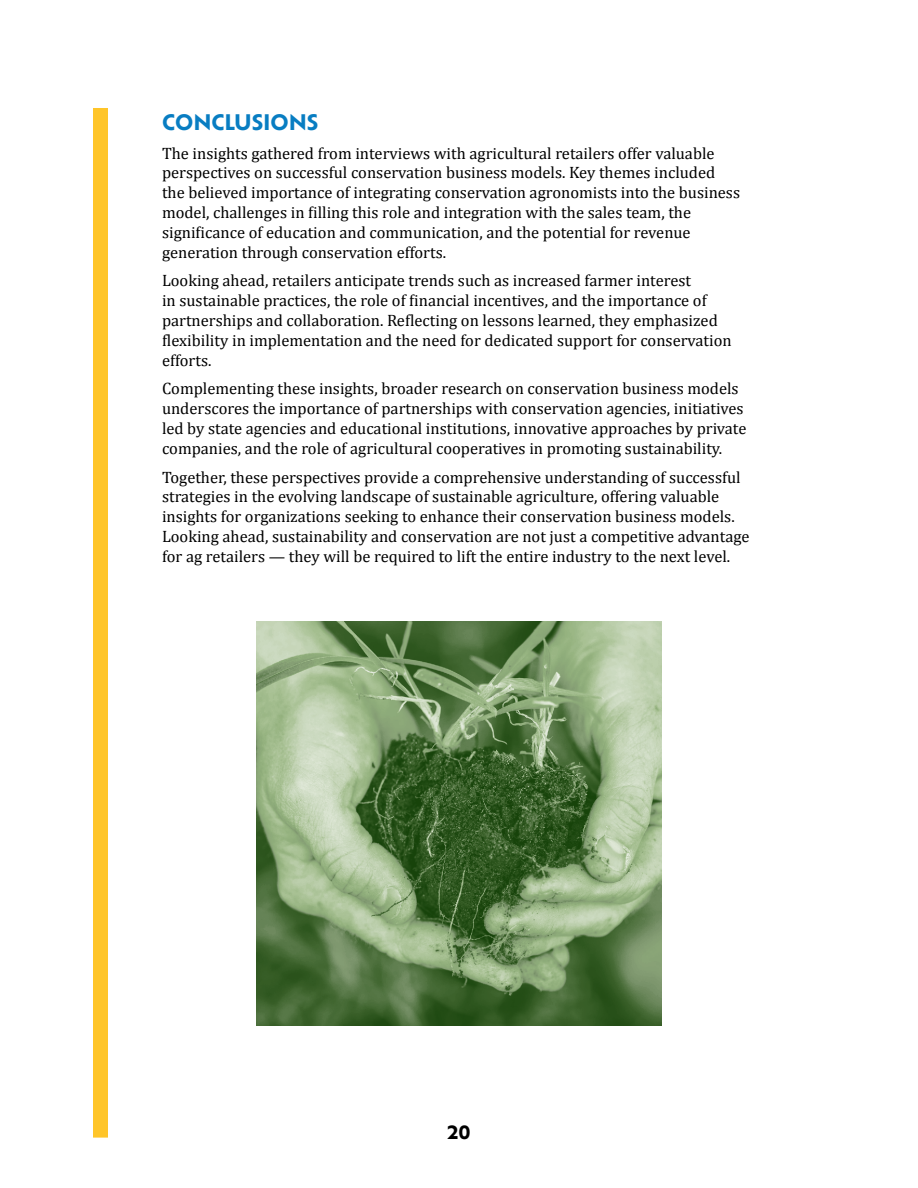
<style>
.page{position:relative;width:918px;height:1188px;background:#fff}
.page>*{position:absolute;margin:0;border:0;box-sizing:border-box;transform-origin:0 0}
.t1{font:700 21px "Ofelia Display";letter-spacing:.01em;color:#087dc2}
.t2{font:700 18px "Ofelia Display";color:#000}
.t3{font:16.5px/19.8px "Cambria";color:#000}
</style>
<div class="page">
<img style="left:257px;top:621px;width:405px;height:405px">
<div style="left:93px;top:108px;width:15px;height:1030px;background:#ffc529"></div>
<p class="t1" style="left:162px;top:107px;width:158px">CONCLUSIONS</p>
<p class="t3" style="left:162px;top:143px;width:580px">The insights gathered from interviews with agricultural retailers offer valuable perspectives on successful conservation business models. Key themes included the believed importance of integrating conservation agronomists into the business model, challenges in filling this role and integration with the sales team, the significance of education and communication, and the potential for revenue generation through conservation efforts.</p>
<p class="t3" style="left:162px;top:271px;width:571px">Looking ahead, retailers anticipate trends such as increased farmer interest<br>in sustainable practices, the role of financial incentives, and the importance of partnerships and collaboration. Reflecting on lessons learned, they emphasized flexibility in implementation and the need for dedicated support for conservation efforts.</p>
<p class="t3" style="left:162px;top:379px;width:586px">Complementing these insights, broader research on conservation business models underscores the importance of partnerships with conservation agencies, initiatives led by state agencies and educational institutions, innovative approaches by private companies, and the role of agricultural cooperatives in promoting sustainability.</p>
<p class="t3" style="left:162px;top:467px;width:589px">Together, these perspectives provide a comprehensive understanding of successful strategies in the evolving landscape of sustainable agriculture, offering valuable insights for organizations seeking to enhance their conservation business models.<br>Looking ahead, sustainability and conservation are not just a competitive advantage for ag retailers — they will be required to lift the entire industry to the next level.</p>
<p class="t2" style="left:447px;top:1120px;width:25px">20</p>
</div>
